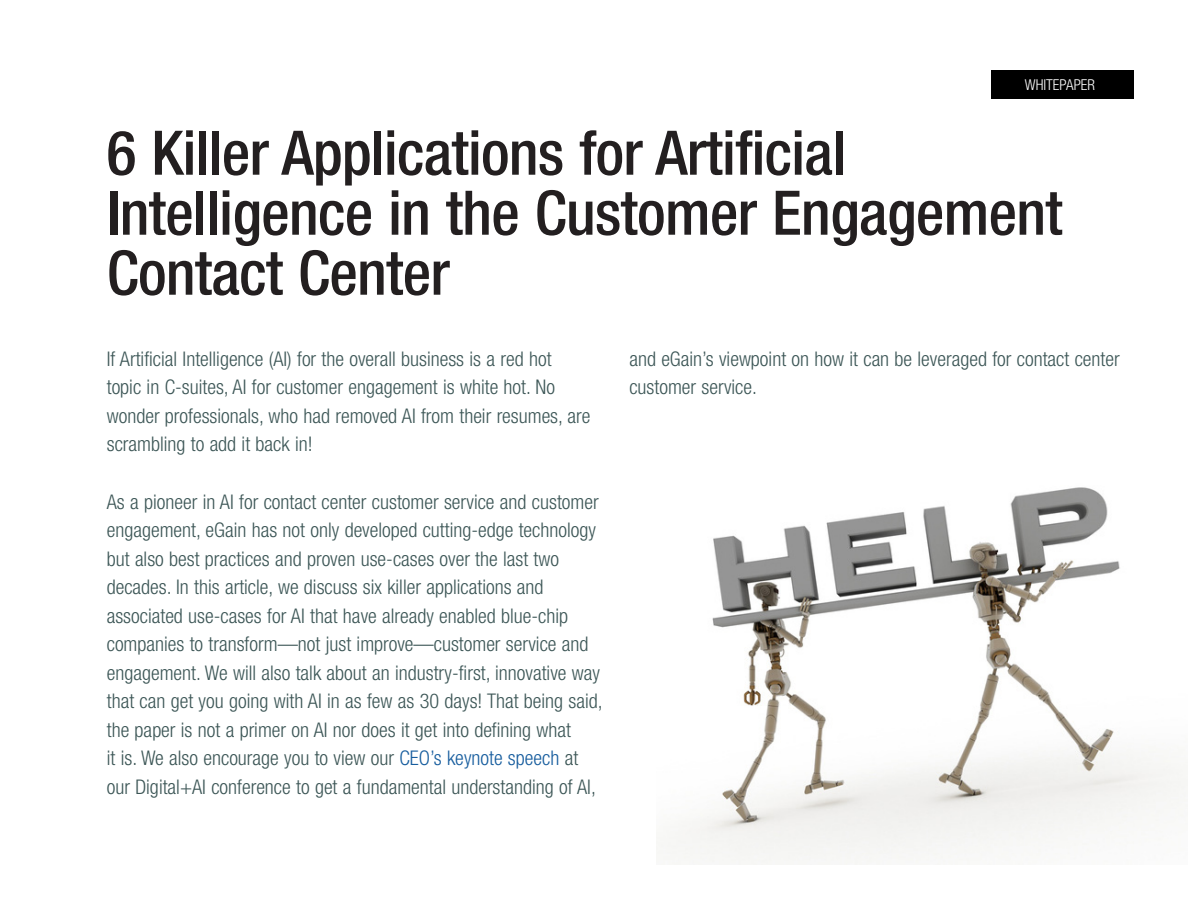
<style>
.page{position:relative;width:1188px;height:918px;background:#fff}
.page>*{position:absolute;margin:0;border:0;box-sizing:border-box;transform-origin:0 0}
.t1{font:500 condensed 61.5px/60px "Helvetica Neue";letter-spacing:-.01em;color:#231f20}
.introduction{font:300 condensed 20.25px/28.5px "Helvetica Neue";color:#3c5656}
.t2{font:300 condensed 15px "Helvetica Neue";color:#fff}
.s1{color:#175d9e}
</style>
<div class="page">
<div style="left:992px;top:70px;width:142px;height:28px;background:#000"></div>
<img style="left:661px;top:487px;width:527px;height:378px">
<p class="t2" style="left:1025px;top:76px;width:72px">WHITEPAPER</p>
<p class="t1" style="left:107px;top:122px;width:957px">6 Killer Applications for Artificial<br>Intelligence in the Customer Engagement<br>Contact Center</p>
<p class="introduction" style="left:107px;top:344px;width:485px">If Artificial Intelligence (AI) for the overall business is a red hot topic in C-suites, AI for customer engagement is white hot. No wonder professionals, who had removed AI from their resumes, are scrambling to add it back in!</p>
<p class="introduction" style="left:107px;top:487px;width:497px">As a pioneer in AI for contact center customer service and customer engagement, eGain has not only developed cutting-edge technology but also best practices and proven use-cases over the last two decades. In this article, we discuss six killer applications and associated use-cases for AI that have already enabled blue-chip companies to transform—not just improve—customer service and engagement. We will also talk about an industry-first, innovative way that can get you going with AI in as few as 30 days! That being said, the paper is not a primer on AI nor does it get into defining what<br>it is. We also encourage you to view our <span class="s1">CEO’s keynote speech</span> at our Digital+AI conference to get a fundamental understanding of AI,</p>
<p class="introduction" style="left:629px;top:344px;width:492px">and eGain’s viewpoint on how it can be leveraged for contact center customer service.</p>
</div>
